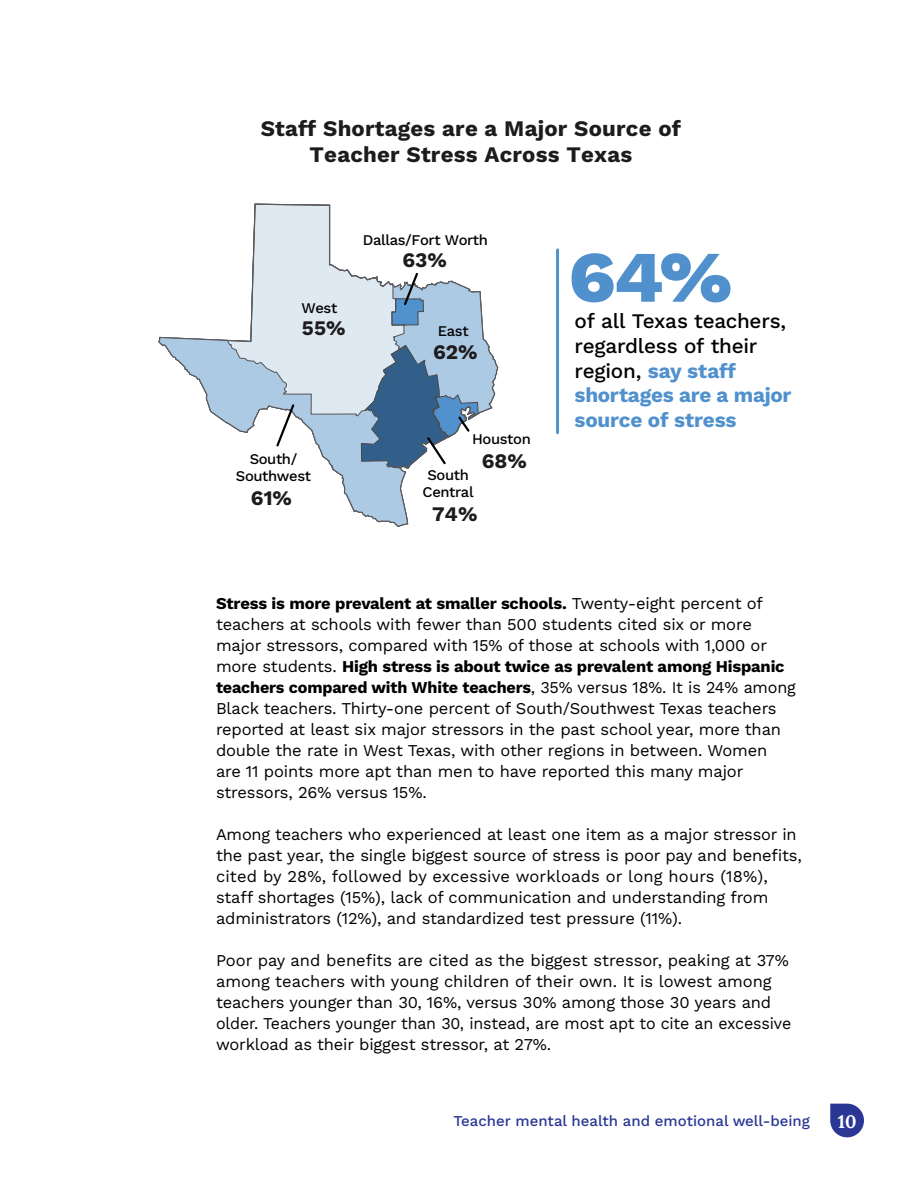
<style>
.page{position:relative;width:918px;height:1188px;background:#fff}
.page>*{position:absolute;margin:0;border:0;box-sizing:border-box;transform-origin:0 0}
.t1{font:800 72.45px "Work Sans";color:#5091cd;scale:1.05 1}
.t2{font:700 22.2px/26.5px "Work Sans";letter-spacing:.01em;color:#1e1b1d;text-align:center}
.t3{font:500 20.7px/24.9px "Work Sans";letter-spacing:-.015em;color:#000}
.t4{font:700 20.7px "Work Sans";color:#1e1b1d}
.t5{font:700 18px "Lora";color:#fff}
.body-text{font:16.5px/21px "Work Sans";letter-spacing:-.01em;color:#000}
.t6{font:500 15px "Work Sans";color:#2a3795}
.t7{font:500 14.85px/16.2px "Work Sans";letter-spacing:-.025em;color:#000;text-align:center}
.s1{font-weight:700;color:#5091cd}
.s2{font-weight:700}
</style>
<div class="page">
<hr style="left:556px;top:250px;width:3px;height:183px;background:#5091cd">
<svg style="left:158px;top:336px;width:341px;height:191px"></svg>
<svg style="left:225px;top:203px;width:273px;height:266px"></svg>
<svg style="left:830px;top:1104px;width:34px;height:33px"></svg>
<p class="t2" style="left:261px;top:114px;width:422px">Staff Shortages are a Major Source of<br>Teacher Stress Across Texas</p>
<p class="t7" style="left:301px;top:299px;width:37px">West</p>
<p class="t4" style="left:302px;top:312px;width:45px">55%</p>
<p class="t7" style="left:363px;top:231px;width:127px">Dallas/Fort Worth</p>
<p class="t4" style="left:403px;top:244px;width:46px">63%</p>
<p class="t7" style="left:438px;top:323px;width:32px">East</p>
<p class="t4" style="left:433px;top:336px;width:46px">62%</p>
<p class="t7" style="left:236px;top:451px;width:77px">South/<br>Southwest</p>
<p class="t4" style="left:251px;top:483px;width:43px">61%</p>
<p class="t7" style="left:472px;top:430px;width:60px">Houston</p>
<p class="t7" style="left:423px;top:466px;width:53px">South<br>Central</p>
<p class="t4" style="left:482px;top:445px;width:47px">68%</p>
<p class="t4" style="left:432px;top:498px;width:47px">74%</p>
<p class="t1" style="left:568px;top:222px;width:158px">64%</p>
<p class="t3" style="left:575px;top:308px;width:218px">of all Texas teachers, regardless of their region, <span class="s1">say staff shortages are a major source of stress</span></p>
<p class="body-text" style="left:216px;top:592px;width:581px"><span class="s2">Stress is more prevalent at smaller schools.</span> Twenty-eight percent of teachers at schools with fewer than 500 students cited six or more major stressors, compared with 15% of those at schools with 1,000 or more students. <span class="s2">High stress is about twice as prevalent among Hispanic teachers compared with White teachers</span>, 35% versus 18%. It is 24% among Black teachers. Thirty-one percent of South/Southwest Texas teachers reported at least six major stressors in the past school year, more than double the rate in West Texas, with other regions in between. Women are 11 points more apt than men to have reported this many major stressors, 26% versus 15%.</p>
<p class="body-text" style="left:216px;top:823px;width:587px">Among teachers who experienced at least one item as a major stressor in the past year, the single biggest source of stress is poor pay and benefits, cited by 28%, followed by excessive workloads or long hours (18%), staff shortages (15%), lack of communication and understanding from administrators (12%), and standardized test pressure (11%).</p>
<p class="body-text" style="left:216px;top:949px;width:577px">Poor pay and benefits are cited as the biggest stressor, peaking at 37% among teachers with young children of their own. It is lowest among teachers younger than 30, 16%, versus 30% among those 30 years and older. Teachers younger than 30, instead, are most apt to cite an excessive workload as their biggest stressor, at 27%.</p>
<p class="t6" style="left:454px;top:1109px;width:358px">Teacher mental health and emotional well-being</p>
<p class="t5" style="left:838px;top:1106px;width:20px">10</p>
</div>
